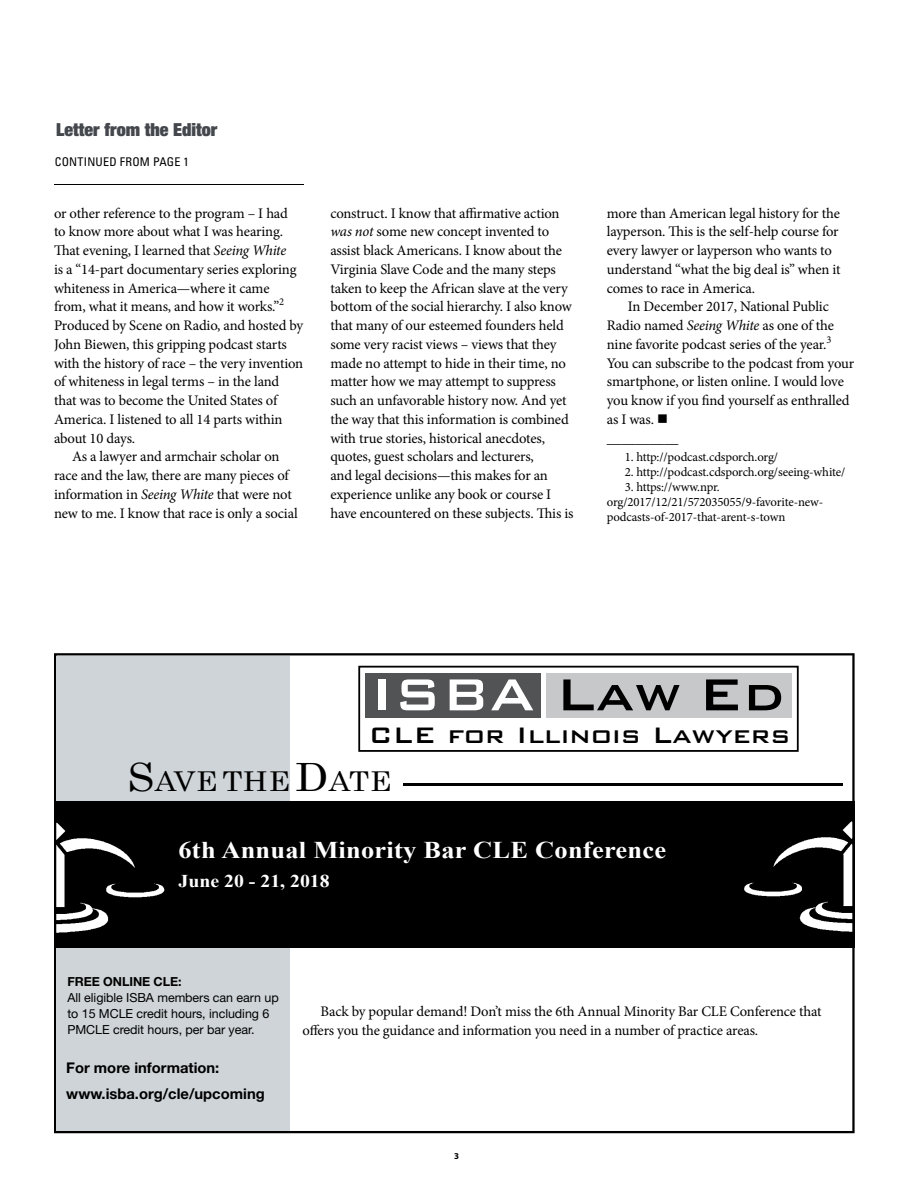
<style>
.page{position:relative;width:918px;height:1188px;background:#fff}
.page>*{position:absolute;margin:0;border:0;box-sizing:border-box;transform-origin:0 0}
.t1{font:500 59.85px "Bank Gothic BT";color:#000}
.t2{font:500 29.85px "Bank Gothic BT";color:#000}
.t3{font:27.3px "Century";letter-spacing:.015em;color:#000;scale:1.1 1}
.t4{font:700 24px "Times New Roman";letter-spacing:.01em;color:#fff;scale:1.1 1}
.t5{font:900 condensed 18px "Helvetica Neue LT Std";color:#44484d}
.t6{font:700 18px "Times New Roman";color:#fff;scale:1.1 1}
.t7{font:14.7px/18.8px "Minion Pro";letter-spacing:-.015em;color:#000}
.t8{font:700 14.7px/26.7px "Helvetica Neue LT Std";color:#000}
.t9{font:12.75px/15px "Minion Pro";letter-spacing:-.015em;color:#000}
.t10{font:12.45px/15.9px "Helvetica Neue LT Std";letter-spacing:-.005em;color:#000}
.t11{font:700 12.45px "Helvetica Neue LT Std";letter-spacing:-.005em;color:#000}
.t12{font:condensed 12px "Univers LT Std";letter-spacing:.02em;color:#000}
.t13{font:700 9px "Myriad Pro";color:#000}
.s1{font-style:italic}
.s2{color:#fff}
.s3{font-size:39px}
</style>
<div class="page">
<svg style="left:54px;top:653px;width:801px;height:480px"></svg>
<div style="left:56px;top:656px;width:234px;height:475px;background:#cfd4d8"></div>
<div style="left:54px;top:801px;width:801px;height:146px;background:#000"></div>
<img style="left:56px;top:823px;width:109px;height:110px">
<hr style="left:403px;top:783px;width:439px;height:3px;background:#000">
<div style="left:359px;top:667px;width:439px;height:84px;background:#fff"></div>
<div style="left:358px;top:666px;width:441px;height:86px;border:2px solid #000"></div>
<div style="left:366px;top:673px;width:175px;height:44px;background:#525355"></div>
<div style="left:546px;top:673px;width:246px;height:44px;background:#c7c8ca"></div>
<img style="left:744px;top:821px;width:108px;height:111px">
<hr style="left:55px;top:184px;width:249px;height:1px;background:#000">
<p class="t5" style="left:56px;top:118px;width:163px">Letter from the Editor</p>
<p class="t12" style="left:55px;top:154px;width:136px">CONTINUED FROM PAGE 1</p>
<p class="t7" style="left:54px;top:204px;width:235px">or other reference to the program – I had</p>
<p class="t7" style="left:54px;top:222px;width:231px">to know more about what I was hearing.</p>
<p class="t7" style="left:54px;top:241px;width:234px">That evening, I learned that <span class="s1">Seeing White</span></p>
<p class="t7" style="left:54px;top:260px;width:244px">is a “14-part documentary series exploring</p>
<p class="t7" style="left:54px;top:279px;width:217px">whiteness in America—where it came</p>
<p class="t7" style="left:54px;top:297px;width:232px">from, what it means, and how it works.”<sup>2</sup></p>
<p class="t7" style="left:54px;top:316px;width:251px">Produced by Scene on Radio, and hosted by</p>
<p class="t7" style="left:54px;top:335px;width:235px">John Biewen, this gripping podcast starts</p>
<p class="t7" style="left:54px;top:354px;width:251px">with the history of race – the very invention</p>
<p class="t7" style="left:54px;top:372px;width:227px">of whiteness in legal terms – in the land</p>
<p class="t7" style="left:54px;top:391px;width:225px">that was to become the United States of</p>
<p class="t7" style="left:54px;top:410px;width:230px">America. I listened to all 14 parts within</p>
<p class="t7" style="left:54px;top:429px;width:83px">about 10 days.</p>
<p class="t7" style="left:72px;top:447px;width:209px">As a lawyer and armchair scholar on</p>
<p class="t7" style="left:54px;top:466px;width:236px">race and the law, there are many pieces of</p>
<p class="t7" style="left:54px;top:485px;width:239px">information in <span class="s1">Seeing White</span> that were not</p>
<p class="t7" style="left:54px;top:504px;width:245px">new to me. I know that race is only a social</p>
<p class="t7" style="left:330px;top:204px;width:245px">construct. I know that affirmative action <span class="s1">was not</span> some new concept invented to assist black Americans. I know about the Virginia Slave Code and the many steps taken to keep the African slave at the very bottom of the social hierarchy. I also know that many of our esteemed founders held some very racist views – views that they made no attempt to hide in their time, no matter how we may attempt to suppress such an unfavorable history now. And yet the way that this information is combined with true stories, historical anecdotes, quotes, guest scholars and lecturers,<br>and legal decisions—this makes for an experience unlike any book or course I have encountered on these subjects. This is</p>
<p class="t7" style="left:607px;top:204px;width:235px">more than American legal history for the layperson. This is the self-help course for every lawyer or layperson who wants to understand “what the big deal is” when it comes to race in America.</p>
<p class="t7" style="left:607px;top:297px;width:249px;text-indent:21px">In December 2017, National Public<br>Radio named <span class="s1">Seeing White</span> as one of the nine favorite podcast series of the year.<sup>3<br></sup>You can subscribe to the podcast from your smartphone, or listen online. I would love you know if you find yourself as enthralled as I was. ■<br>__________</p>
<p class="t9" style="left:625px;top:449px;width:155px">1. http://podcast.cdsporch.org/</p>
<p class="t9" style="left:625px;top:464px;width:222px">2. http://podcast.cdsporch.org/seeing-white/</p>
<p class="t9" style="left:607px;top:479px;width:218px;text-indent:18px">3. https://www.npr. org/2017/12/21/572035055/9-favorite-new&shy;podcasts-of-2017-that-arent-s-town</p>
<h1 class="t1" style="left:370px;top:662px;width:416px"><span class="s2">ISBA</span> Law Ed</h1>
<h2 class="t2" style="left:369px;top:719px;width:423px">CLE for Illinois Lawyers</h2>
<h3 class="t3" style="left:127px;top:758px;width:241px"><span class="s3">S</span>AVE THE <span class="s3">D</span>ATE</h3>
<h3 class="t4" style="left:178px;top:834px;width:445px">6th Annual Minority Bar CLE Conference</h3>
<p class="t6" style="left:178px;top:869px;width:139px">June 20 - 21, 2018</p>
<p class="t11" style="left:67px;top:974px;width:116px">FREE ONLINE CLE:</p>
<p class="t10" style="left:67px;top:990px;width:213px">All eligible ISBA members can earn up to 15 MCLE credit hours, including 6<br>PMCLE credit hours, per bar year.</p>
<p class="t8" style="left:66px;top:1054px;width:200px">For more information: www.isba.org/cle/upcoming</p>
<p class="t7" style="left:303px;top:1002px;width:521px;text-indent:18px">Back by popular demand! Don’t miss the 6th Annual Minority Bar CLE Conference that offers you the guidance and information you need in a number of practice areas.</p>
<p class="t13" style="left:454px;top:1150px;width:6px">3</p>
</div>
